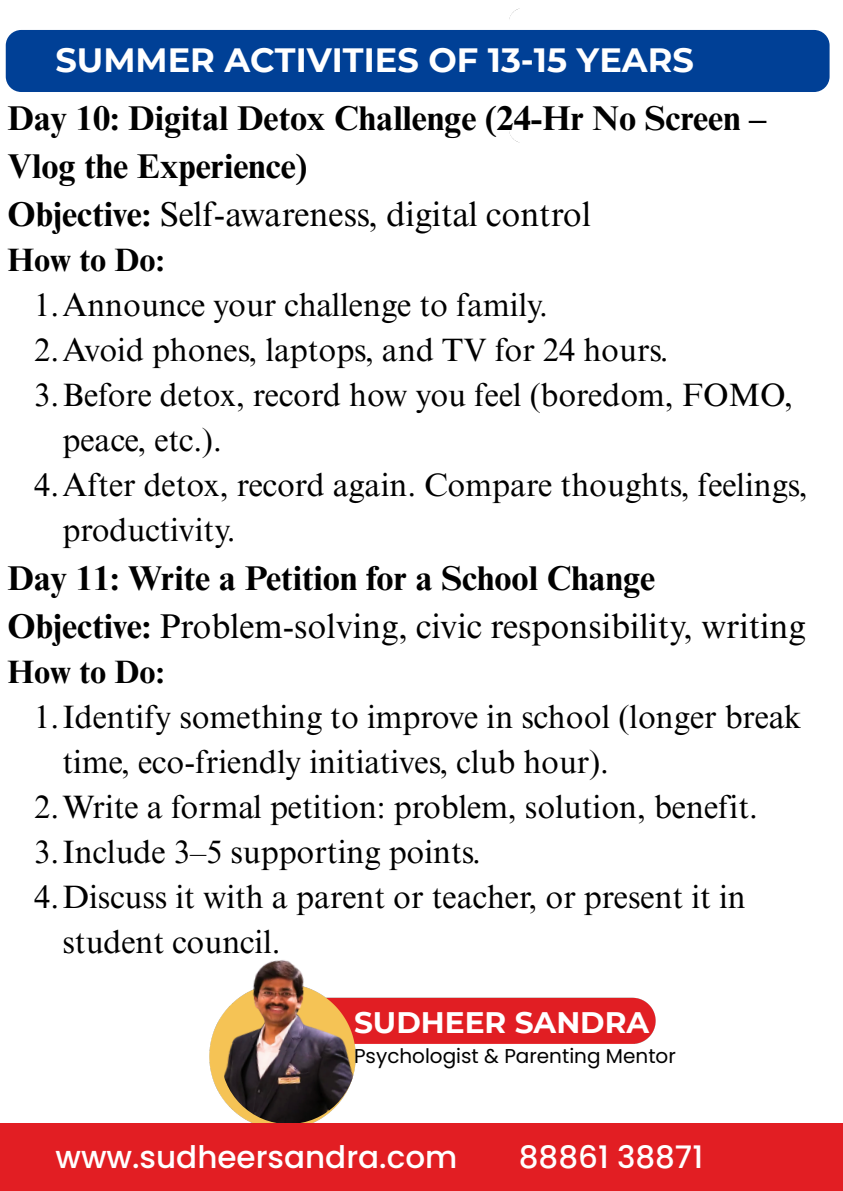
<style>
.page{position:relative;width:843px;height:1191px;background:#fff}
.page>*{position:absolute;margin:0;border:0;box-sizing:border-box;transform-origin:0 0}
.t1{font:700 34.4px/48px "Times NRMT Pro";color:#000}
.t2{font:700 33.6px "Montserrat";color:#fff}
.t3{font:32.4px/45px "Times NRMT Pro";color:#000}
.t4{font:700 32.4px "Times NRMT Pro";color:#000}
.t5{font:500 31px "Poppins";color:#fff}
.t6{font:700 29.6px "Montserrat";color:#fff}
.t7{font:20px "Poppins";color:#000}
.s1{font-weight:400}
</style>
<div class="page">
<img style="left:210px;top:997px;width:446px;height:99px">
<img style="left:221px;top:1067px;width:135px;height:56px">
<img style="left:209px;top:960px;width:194px;height:107px">
<div style="left:0;top:1123px;width:842px;height:67px;background:#e21e23"></div>
<div style="left:6px;top:30px;width:823px;height:62px;background:#004096;border-radius:16px"></div>
<p class="t2" style="left:55px;top:40px;width:639px">SUMMER ACTIVITIES OF 13-15 YEARS</p>
<p class="t1" style="left:7px;top:99px;width:760px">Day 10: Digital Detox Challenge (24-Hr No Screen –<br>Vlog the Experience)<br>Objective: <span class="s1">Self-awareness, digital control</span></p>
<p class="t4" style="left:7px;top:248px;width:158px">How to Do:</p>
<h3 class="t3" style="left:34px;top:287px;width:515px">1.Announce your challenge to family.</h3>
<p class="t3" style="left:34px;top:332px;width:635px">2.Avoid phones, laptops, and TV for 24 hours.</p>
<p class="t3" style="left:62px;top:377px;width:731px;text-indent:-28px">3.Before detox, record how you feel (boredom, FOMO, peace, etc.).</p>
<p class="t3" style="left:62px;top:467px;width:746px;text-indent:-28px">4.After detox, record again. Compare thoughts, feelings, productivity.</p>
<p class="t1" style="left:7px;top:558px;width:799px">Day 11: Write a Petition for a School Change<br>Objective: <span class="s1">Problem-solving, civic responsibility, writing</span></p>
<p class="t4" style="left:7px;top:659px;width:158px">How to Do:</p>
<p class="t3" style="left:62px;top:698px;width:740px;text-indent:-28px">1.Identify something to improve in school (longer break time, eco-friendly initiatives, club hour).</p>
<p class="t3" style="left:34px;top:788px;width:725px">2.Write a formal petition: problem, solution, benefit.</p>
<p class="t3" style="left:34px;top:833px;width:448px">3.Include 3–5 supporting points.</p>
<h2 class="t3" style="left:62px;top:878px;width:684px;text-indent:-28px">4.Discuss it with a parent or teacher, or present it in student council.</h2>
<h3 class="t6" style="left:354px;top:1004px;width:296px">SUDHEER SANDRA</h3>
<p class="t7" style="left:354px;top:1041px;width:323px">Psychologist &amp; Parenting Mentor</p>
<p class="t5" style="left:55px;top:1135px;width:403px">www.sudheersandra.com</p>
<h2 class="t5" style="left:518px;top:1135px;width:186px">88861 38871</h2>
</div>
